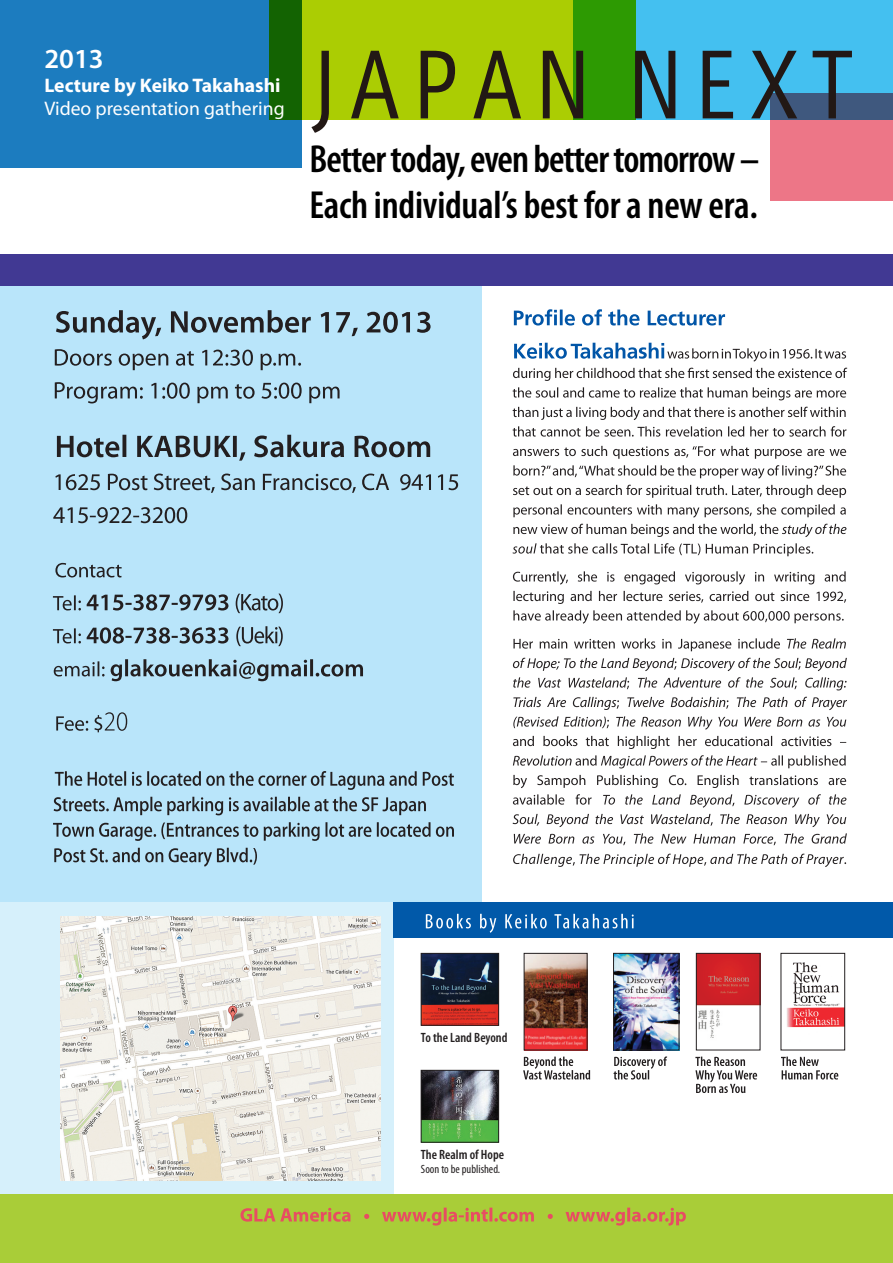
<style>
.page{position:relative;width:893px;height:1263px;background:#fff}
.page>*{position:absolute;margin:0;border:0;box-sizing:border-box;transform-origin:0 0}
.t1{font:600 condensed 39.3px/46.5px "Myriad Pro";letter-spacing:-.025em;color:#000}
.t2{font:600 27.6px "Myriad Pro";color:#fff}
.t3{font:19.65px/23.5px "Myriad Pro";color:#fff}
.t4{font:600 condensed 13.5px "Myriad Pro";color:#231f20}
.t5{font:condensed 12px "Myriad Pro";color:#231f20}
.s1{font-weight:700}
</style>
<div class="page">
<div style="left:0;top:902px;width:393px;height:317px;background:#d6f0fb"></div>
<div style="left:0;top:286px;width:500px;height:616px;background:#b9e5fa"></div>
<div style="left:483px;top:279px;width:410px;height:629px;background:#fff"></div>
<div style="left:393px;top:902px;width:500px;height:36px;background:#0159a9"></div>
<svg style="left:426px;top:914px;width:208px;height:19px"></svg>
<div style="left:0;top:1195px;width:893px;height:68px;background:#a9cd38"></div>
<svg style="left:54px;top:848px;width:203px;height:19px"></svg>
<svg style="left:53px;top:822px;width:401px;height:19px"></svg>
<svg style="left:54px;top:797px;width:372px;height:18px"></svg>
<svg style="left:55px;top:771px;width:399px;height:19px"></svg>
<svg style="left:56px;top:712px;width:71px;height:20px"></svg>
<svg style="left:54px;top:659px;width:309px;height:22px"></svg>
<svg style="left:236px;top:626px;width:47px;height:20px"></svg>
<svg style="left:53px;top:627px;width:175px;height:16px"></svg>
<svg style="left:236px;top:594px;width:47px;height:19px"></svg>
<svg style="left:53px;top:594px;width:175px;height:16px"></svg>
<svg style="left:55px;top:563px;width:67px;height:14px"></svg>
<svg style="left:53px;top:507px;width:134px;height:16px"></svg>
<svg style="left:55px;top:473px;width:403px;height:20px"></svg>
<svg style="left:57px;top:435px;width:373px;height:26px"></svg>
<svg style="left:55px;top:382px;width:285px;height:21px"></svg>
<svg style="left:55px;top:349px;width:246px;height:21px"></svg>
<svg style="left:56px;top:310px;width:375px;height:29px"></svg>
<img style="left:61px;top:917px;width:320px;height:263px">
<div style="left:0;top:254px;width:893px;height:32px;background:#413993"></div>
<svg style="left:240px;top:1207px;width:446px;height:19px"></svg>
<svg style="left:513px;top:854px;width:333px;height:13px"></svg>
<svg style="left:514px;top:833px;width:333px;height:12px"></svg>
<svg style="left:513px;top:814px;width:333px;height:13px"></svg>
<svg style="left:513px;top:794px;width:333px;height:14px"></svg>
<svg style="left:513px;top:775px;width:333px;height:13px"></svg>
<svg style="left:513px;top:755px;width:333px;height:13px"></svg>
<svg style="left:513px;top:736px;width:333px;height:13px"></svg>
<svg style="left:513px;top:716px;width:333px;height:14px"></svg>
<svg style="left:513px;top:697px;width:334px;height:13px"></svg>
<svg style="left:513px;top:677px;width:334px;height:13px"></svg>
<svg style="left:513px;top:658px;width:334px;height:13px"></svg>
<svg style="left:513px;top:638px;width:333px;height:13px"></svg>
<svg style="left:513px;top:610px;width:331px;height:14px"></svg>
<svg style="left:513px;top:591px;width:333px;height:13px"></svg>
<svg style="left:513px;top:571px;width:333px;height:14px"></svg>
<svg style="left:512px;top:543px;width:301px;height:13px"></svg>
<svg style="left:513px;top:524px;width:333px;height:13px"></svg>
<svg style="left:513px;top:504px;width:333px;height:14px"></svg>
<svg style="left:513px;top:485px;width:333px;height:13px"></svg>
<svg style="left:513px;top:465px;width:333px;height:14px"></svg>
<svg style="left:513px;top:446px;width:333px;height:13px"></svg>
<svg style="left:513px;top:426px;width:333px;height:11px"></svg>
<svg style="left:513px;top:407px;width:333px;height:13px"></svg>
<svg style="left:513px;top:387px;width:333px;height:13px"></svg>
<svg style="left:513px;top:368px;width:334px;height:13px"></svg>
<svg style="left:514px;top:343px;width:332px;height:19px"></svg>
<svg style="left:514px;top:309px;width:211px;height:16px"></svg>
<img style="left:423px;top:955px;width:74px;height:68px">
<div style="left:421px;top:953px;width:78px;height:72px;border:1px solid #231f20"></div>
<img style="left:615px;top:955px;width:62px;height:93px">
<div style="left:613px;top:953px;width:66px;height:97px;border:1px solid #231f20"></div>
<svg style="left:614px;top:1056px;width:53px;height:23px"></svg>
<img style="left:526px;top:955px;width:59px;height:93px">
<div style="left:524px;top:953px;width:63px;height:97px;border:1px solid #231f20"></div>
<svg style="left:523px;top:1056px;width:67px;height:23px"></svg>
<img style="left:698px;top:955px;width:60px;height:83px">
<div style="left:696px;top:953px;width:64px;height:97px;border:1px solid #231f20"></div>
<svg style="left:695px;top:1056px;width:62px;height:37px"></svg>
<img style="left:787px;top:962px;width:56px;height:66px">
<div style="left:781px;top:953px;width:64px;height:97px;border:1px solid #231f20"></div>
<svg style="left:781px;top:1056px;width:57px;height:23px"></svg>
<img style="left:423px;top:1072px;width:74px;height:68px">
<div style="left:421px;top:1070px;width:78px;height:72px;border:1px solid #231f20"></div>
<div style="left:270px;top:0;width:366px;height:119px;background:#abcd03"></div>
<svg style="left:573px;top:0;width:320px;height:119px;background:#3db5af"></svg>
<div style="left:0;top:0;width:302px;height:168px;background:#1c7cbf"></div>
<svg style="left:769px;top:93px;width:124px;height:108px;background:#d47185"></svg>
<svg style="left:311px;top:51px;width:18px;height:82px"></svg>
<svg style="left:351px;top:51px;width:48px;height:67px"></svg>
<svg style="left:421px;top:51px;width:34px;height:67px"></svg>
<svg style="left:473px;top:51px;width:48px;height:67px"></svg>
<svg style="left:543px;top:51px;width:40px;height:67px"></svg>
<svg style="left:635px;top:51px;width:40px;height:67px;background:#336e84"></svg>
<svg style="left:703px;top:51px;width:30px;height:67px;background:#357791"></svg>
<svg style="left:751px;top:51px;width:46px;height:67px;background:#377895"></svg>
<svg style="left:813px;top:51px;width:39px;height:67px;background:#397393"></svg>
<p class="t2" style="left:44px;top:41px;width:61px">2013</p>
<p class="t3" style="left:44px;top:73px;width:242px"><span class="s1">Lecture by Keiko Takahashi<br></span>Video presentation gathering</p>
<p class="t1" style="left:309px;top:135px;width:452px">Better today, even better tomorrow –<br>Each individual’s best for a new era.</p>
<p class="t4" style="left:421px;top:1029px;width:88px">To the Land Beyond</p>
<p class="t4" style="left:421px;top:1146px;width:85px">The Realm of Hope</p>
<p class="t5" style="left:421px;top:1161px;width:81px">Soon to be published.</p>
</div>
